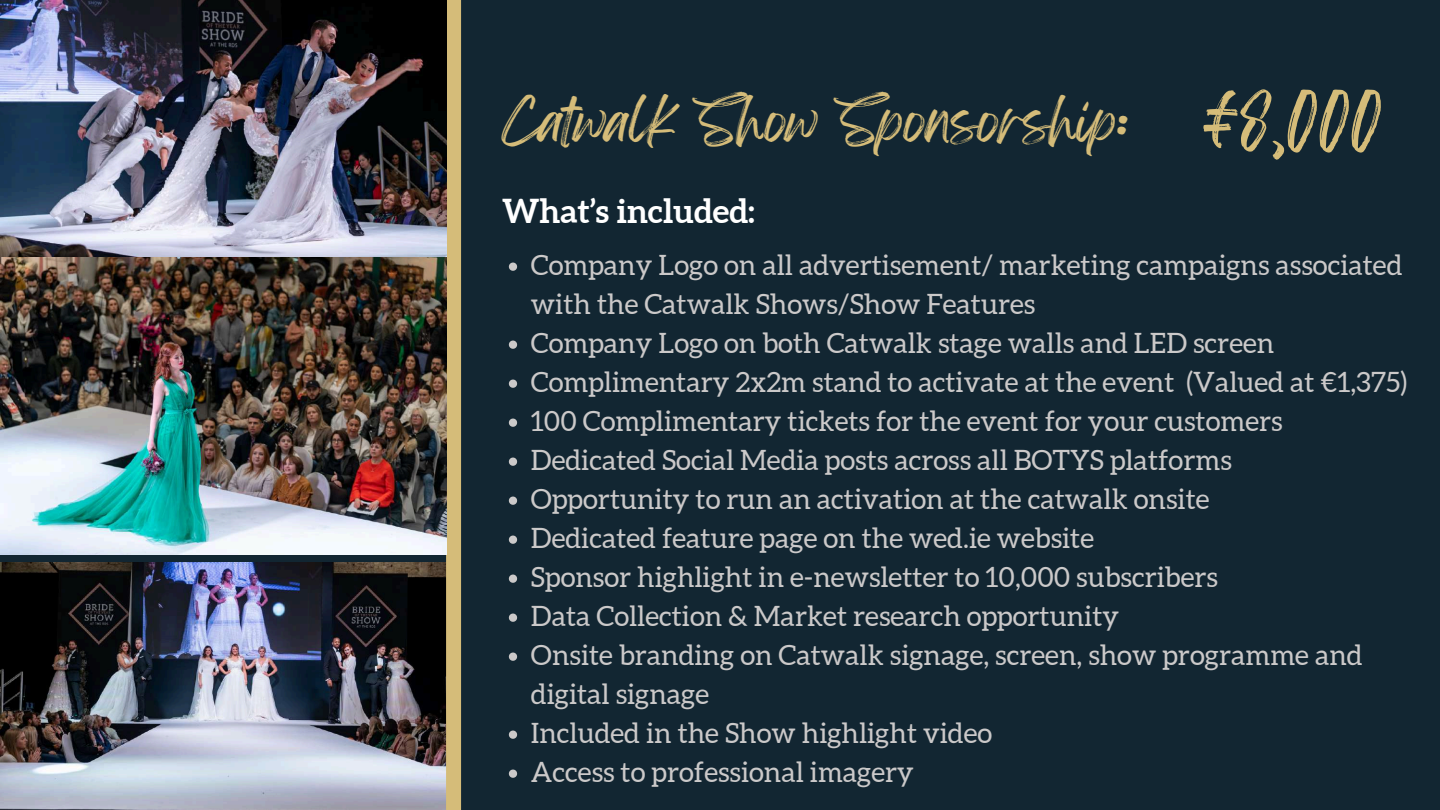
<style>
.page{position:relative;width:1440px;height:810px;background:#122632}
.page>*{position:absolute;margin:0;border:0;box-sizing:border-box;transform-origin:0 0}
.t1{font:50px "Feeling Passionate";color:#d5bc79}
.t2{font:700 33px "Aleo";color:#fff}
.t3{font:28px/39px "Aleo";color:#cbc9c9}
.s1{font-size:65px}
</style>
<div class="page">
<img style="left:0;top:562px;width:446px;height:248px">
<div style="left:446px;top:0;width:15px;height:810px;background:#d5bc79"></div>
<img style="left:0;top:0;width:446px;height:554px">
<svg style="left:509px;top:263px;width:8px;height:8px"></svg>
<svg style="left:509px;top:341px;width:8px;height:8px"></svg>
<svg style="left:509px;top:380px;width:8px;height:8px"></svg>
<svg style="left:509px;top:419px;width:8px;height:8px"></svg>
<svg style="left:509px;top:458px;width:8px;height:8px"></svg>
<svg style="left:509px;top:497px;width:8px;height:8px"></svg>
<svg style="left:509px;top:536px;width:8px;height:8px"></svg>
<svg style="left:509px;top:575px;width:8px;height:8px"></svg>
<svg style="left:509px;top:614px;width:8px;height:8px"></svg>
<svg style="left:509px;top:653px;width:8px;height:8px"></svg>
<svg style="left:509px;top:731px;width:8px;height:8px"></svg>
<svg style="left:509px;top:770px;width:8px;height:8px"></svg>
<h1 class="t1" style="left:502px;top:80px;width:883px">Catwalk Show Sponsorship: <span class="s1">€8,000</span></h1>
<p class="t2" style="left:502px;top:192px;width:254px">What’s included:</p>
<p class="t3" style="left:531px;top:245px;width:878px">Company Logo on all advertisement/ marketing campaigns associated with the Catwalk Shows/Show Features<br>Company Logo on both Catwalk stage walls and LED screen Complimentary 2x2m stand to activate at the event (Valued at €1,375)<br>100 Complimentary tickets for the event for your customers Dedicated Social Media posts across all BOTYS platforms<br>Opportunity to run an activation at the catwalk onsite<br>Dedicated feature page on the wed.ie website<br>Sponsor highlight in e-newsletter to 10,000 subscribers<br>Data Collection &amp; Market research opportunity<br>Onsite branding on Catwalk signage, screen, show programme and digital signage<br>Included in the Show highlight video<br>Access to professional imagery</p>
</div>
